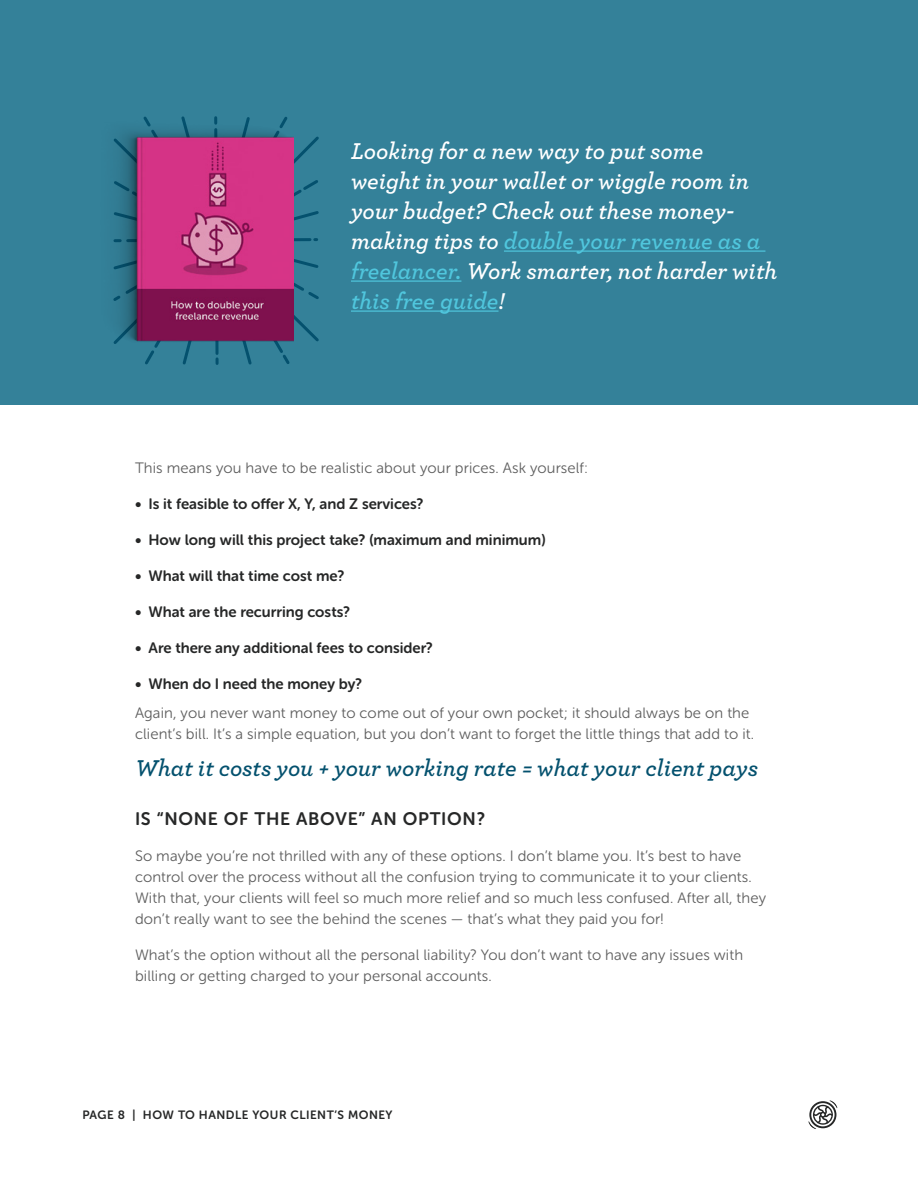
<style>
.page{position:relative;width:918px;height:1188px;background:#fff}
.page>*{position:absolute;margin:0;border:0;box-sizing:border-box;transform-origin:0 0}
.t1{font:italic 600 24px/30px "Archer";color:#fff}
.t2{font:italic 600 24px "Archer";color:#04516e}
.t3{font:18px "Museo Sans Rounded 700";letter-spacing:.04em;color:#262727}
.t4{font:15px/21px "Museo Sans Rounded 300";letter-spacing:.01em;color:#5d5d5d}
.t5{font:15px "Museo Sans Rounded 700";color:#262727}
.t6{font:12px "Museo Sans Rounded 700";letter-spacing:.04em;color:#262727}
.s1{color:#50c6dd}
</style>
<div class="page">
<svg style="left:808px;top:1100px;width:29px;height:29px"></svg>
<div style="left:0;top:0;width:918px;height:405px;background:#348199"></div>
<hr style="left:504px;top:250px;width:261px;height:2px;background:#50c6dd">
<hr style="left:351px;top:280px;width:110px;height:2px;background:#50c6dd">
<hr style="left:351px;top:310px;width:148px;height:2px;background:#50c6dd">
<svg style="left:114px;top:116px;width:205px;height:249px"></svg>
<img style="left:113px;top:118px;width:181px;height:225px">
<h1 class="t1" style="left:351px;top:134px;width:428px">Looking for a new way to put some weight in your wallet or wiggle room in your budget? Check out these money&shy;making tips to <span class="s1">double your revenue as a freelancer.</span> Work smarter, not harder with <span class="s1">this free guide</span>!</h1>
<p class="t4" style="left:135px;top:458px;width:454px">This means you have to be realistic about your prices. Ask yourself:</p>
<p class="t5" style="left:135px;top:496px;width:290px">• Is it feasible to offer X, Y, and Z services?</p>
<p class="t5" style="left:135px;top:532px;width:412px">• How long will this project take? (maximum and minimum)</p>
<p class="t5" style="left:135px;top:568px;width:211px">• What will that time cost me?</p>
<p class="t5" style="left:135px;top:604px;width:217px">• What are the recurring costs?</p>
<p class="t5" style="left:135px;top:640px;width:299px">• Are there any additional fees to consider?</p>
<p class="t5" style="left:135px;top:676px;width:229px">• When do I need the money by?</p>
<p class="t4" style="left:135px;top:702px;width:621px">Again, you never want money to come out of your own pocket; it should always be on the client’s bill. It’s a simple equation, but you don’t want to forget the little things that add to it.</p>
<h1 class="t2" style="left:135px;top:749px;width:625px">What it costs you + your working rate = what your client pays</h1>
<p class="t3" style="left:135px;top:809px;width:352px">IS “NONE OF THE ABOVE” AN OPTION?</p>
<p class="t4" style="left:135px;top:845px;width:633px">So maybe you’re not thrilled with any of these options. I don’t blame you. It’s best to have control over the process without all the confusion trying to communicate it to your clients.<br>With that, your clients will feel so much more relief and so much less confused. After all, they don’t really want to see the behind the scenes — that’s what they paid you for!</p>
<p class="t4" style="left:135px;top:944px;width:610px">What’s the option without all the personal liability? You don’t want to have any issues with billing or getting charged to your personal accounts.</p>
<p class="t6" style="left:82px;top:1108px;width:312px">PAGE 8 | HOW TO HANDLE YOUR CLIENT’S MONEY</p>
</div>
